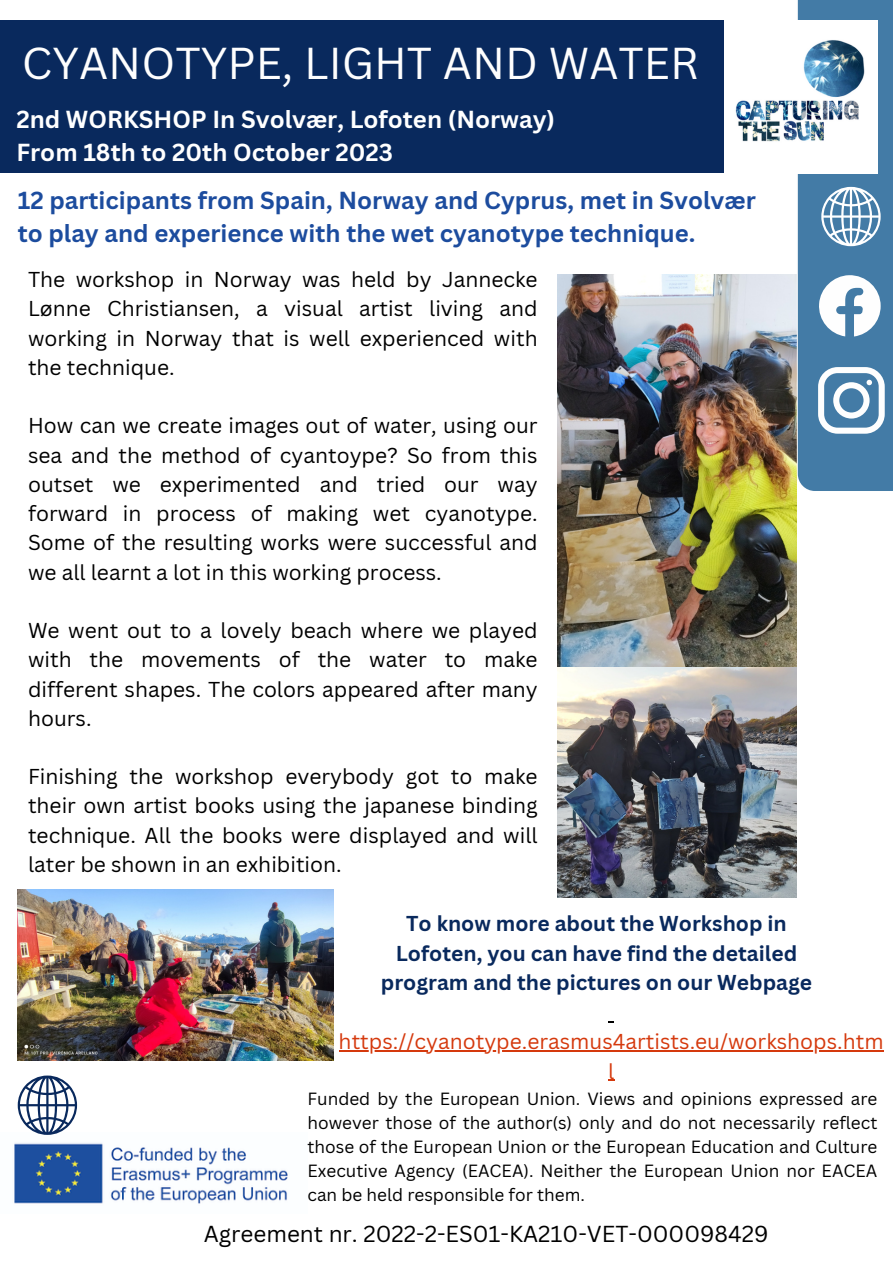
<style>
.page{position:relative;width:893px;height:1264px;background:#fff}
.page>*{position:absolute;margin:0;border:0;box-sizing:border-box;transform-origin:0 0}
.t1{font:43.5px "Canva Sans";color:#fefefe}
.t2{font:700 24px "Canva Sans";color:#1c4c9e}
.t3{font:700 24px "Canva Sans";color:#fff}
.t4{font:22.5px "Canva Sans";color:#000}
.t5{font:21px/29.2px "Canva Sans";color:#000;text-align:justify}
.t6{font:700 21px/29.2px "Canva Sans";color:#09295d;text-align:center}
.t7{font:21px/29.2px "Canva Sans";color:#d5390d;text-align:center}
.t8{font:17.25px/24px "Canva Sans";color:#000;text-align:justify}
</style>
<div class="page">
<img style="left:557px;top:274px;width:239px;height:623px">
<div style="left:797px;top:0;width:95px;height:491px;background:#437ba6"></div>
<img style="left:14px;top:1134px;width:274px;height:70px">
<svg style="left:821px;top:187px;width:59px;height:59px"></svg>
<svg style="left:818px;top:275px;width:62px;height:61px"></svg>
<svg style="left:818px;top:367px;width:66px;height:66px"></svg>
<svg style="left:18px;top:1075px;width:59px;height:59px"></svg>
<div style="left:0;top:20px;width:812px;height:153px;background:#09295d"></div>
<img style="left:724px;top:20px;width:153px;height:153px">
<img style="left:18px;top:889px;width:316px;height:171px">
<hr style="left:338px;top:1050px;width:545px;height:1px;background:#d5390d">
<p class="t1" style="left:22px;top:32px;width:678px">CYANOTYPE, LIGHT AND WATER</p>
<p class="t3" style="left:16px;top:103px;width:540px">2nd WORKSHOP In Svolvær, Lofoten (Norway)</p>
<p class="t3" style="left:16px;top:135px;width:378px">From 18th to 20th October 2023</p>
<p class="t2" style="left:18px;top:183px;width:739px">12 participants from Spain, Norway and Cyprus, met in Svolvær</p>
<p class="t2" style="left:18px;top:216px;width:679px">to play and experience with the wet cyanotype technique.</p>
<p class="t5" style="left:28px;top:264px;width:511px">The workshop in Norway was held by Jannecke Lønne Christiansen, a visual artist living and working in Norway that is well experienced with the technique.</p>
<p class="t5" style="left:28px;top:410px;width:511px">How can we create images out of water, using our sea and the method of cyantoype? So from this outset we experimented and tried our way forward in process of making wet cyanotype.<br>Some of the resulting works were successful and we all learnt a lot in this working process.</p>
<p class="t5" style="left:28px;top:615px;width:511px">We went out to a lovely beach where we played with the movements of the water to make different shapes. The colors appeared after many hours.</p>
<p class="t5" style="left:28px;top:761px;width:511px">Finishing the workshop everybody got to make their own artist books using the japanese binding technique. All the books were displayed and will later be shown in an exhibition.</p>
<p class="t6" style="left:381px;top:908px;width:433px">To know more about the Workshop in<br>Lofoten, you can have find the detailed program and the pictures on our Webpage</p>
<p class="t7" style="left:338px;top:1026px;width:546px">https://cyanotype.erasmus4artists.eu/workshops.htm l</p>
<p class="t8" style="left:307px;top:1086px;width:571px">Funded by the European Union. Views and opinions expressed are however those of the author(s) only and do not necessarily reflect those of the European Union or the European Education and Culture Executive Agency (EACEA). Neither the European Union nor EACEA can be held responsible for them.</p>
<p class="t4" style="left:204px;top:1217px;width:566px">Agreement nr. 2022-2-ES01-KA210-VET-000098429</p>
</div>
